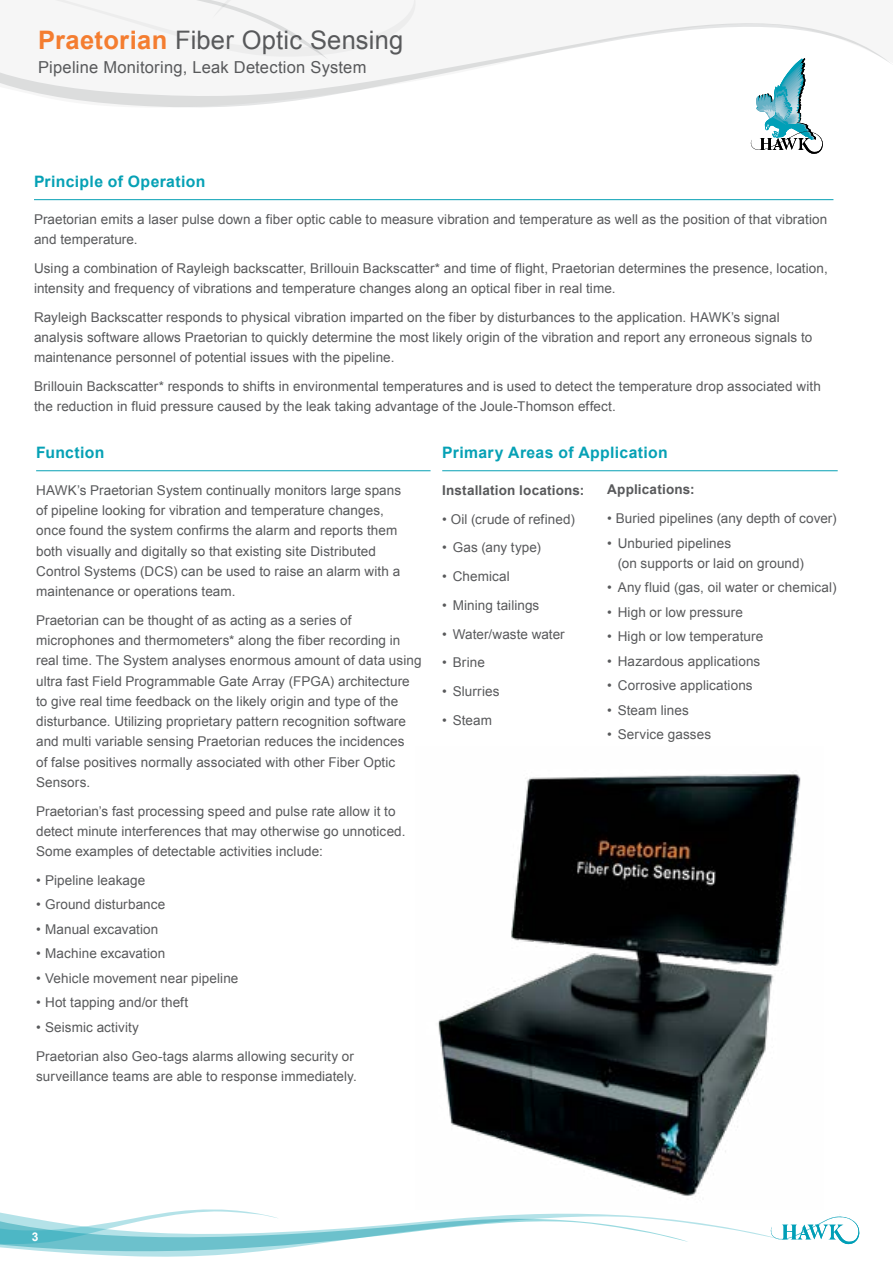
<style>
.page{position:relative;width:893px;height:1263px;background:#fff}
.page>*{position:absolute;margin:0;border:0;box-sizing:border-box;transform-origin:0 0}
.t1{font:25.5px "Arial";letter-spacing:.01em;color:#58595b}
.t2{font:16.5px "Arial";letter-spacing:.015em;color:#58595b}
.t3{font:700 15.75px "Arial";letter-spacing:.02em;color:#06a1b5}
.t4{font:13.5px/20.2px "Arial";letter-spacing:.005em;color:#58595b}
.t5{font:700 13.5px "Arial";letter-spacing:.015em;color:#58595b}
.t6{font:700 12px "Arial";color:#fff}
.s1{font-weight:700;color:#f47d30}
</style>
<div class="page">
<svg style="left:20px;top:1213px;width:668px;height:44px"></svg>
<svg style="left:0;top:1209px;width:279px;height:40px"></svg>
<svg style="left:0;top:23px;width:890px;height:85px"></svg>
<svg style="left:0;top:0;width:433px;height:62px"></svg>
<svg style="left:771px;top:1216px;width:88px;height:28px"></svg>
<svg style="left:751px;top:58px;width:72px;height:96px"></svg>
<hr style="left:34px;top:199px;width:799px;height:1px;background:#06a1b5">
<hr style="left:36px;top:470px;width:395px;height:1px;background:#06a1b5">
<hr style="left:442px;top:470px;width:396px;height:1px;background:#06a1b5">
<img style="left:438px;top:772px;width:363px;height:424px">
<h1 class="t1" style="left:38px;top:24px;width:367px"><span class="s1">Praetorian</span> Fiber Optic Sensing</h1>
<p class="t2" style="left:38px;top:56px;width:330px">Pipeline Monitoring, Leak Detection System</p>
<p class="t3" style="left:34px;top:170px;width:173px">Principle of Operation</p>
<p class="t4" style="left:34px;top:209px;width:795px">Praetorian emits a laser pulse down a fiber optic cable to measure vibration and temperature as well as the position of that vibration and temperature.</p>
<p class="t4" style="left:34px;top:258px;width:795px">Using a combination of Rayleigh backscatter, Brillouin Backscatter* and time of flight, Praetorian determines the presence, location, intensity and frequency of vibrations and temperature changes along an optical fiber in real time.</p>
<p class="t4" style="left:34px;top:307px;width:780px">Rayleigh Backscatter responds to physical vibration imparted on the fiber by disturbances to the application. HAWK’s signal analysis software allows Praetorian to quickly determine the most likely origin of the vibration and report any erroneous signals to maintenance personnel of potential issues with the pipeline.</p>
<p class="t4" style="left:34px;top:376px;width:788px">Brillouin Backscatter* responds to shifts in environmental temperatures and is used to detect the temperature drop associated with the reduction in fluid pressure caused by the leak taking advantage of the Joule-Thomson effect.</p>
<p class="t3" style="left:36px;top:442px;width:70px">Function</p>
<p class="t4" style="left:36px;top:480px;width:367px">HAWK’s Praetorian System continually monitors large spans of pipeline looking for vibration and temperature changes, once found the system confirms the alarm and reports them both visually and digitally so that existing site Distributed Control Systems (DCS) can be used to raise an alarm with a maintenance or operations team.</p>
<p class="t4" style="left:36px;top:610px;width:387px">Praetorian can be thought of as acting as a series of microphones and thermometers* along the fiber recording in real time. The System analyses enormous amount of data using ultra fast Field Programmable Gate Array (FPGA) architecture to give real time feedback on the likely origin and type of the disturbance. Utilizing proprietary pattern recognition software and multi variable sensing Praetorian reduces the incidences<br>of false positives normally associated with other Fiber Optic Sensors.</p>
<p class="t4" style="left:36px;top:801px;width:371px">Praetorian’s fast processing speed and pulse rate allow it to detect minute interferences that may otherwise go unnoticed.<br>Some examples of detectable activities include:</p>
<p class="t4" style="left:36px;top:870px;width:111px">• Pipeline leakage</p>
<p class="t4" style="left:36px;top:895px;width:131px">• Ground disturbance</p>
<p class="t4" style="left:36px;top:919px;width:124px">• Manual excavation</p>
<p class="t4" style="left:36px;top:944px;width:131px">• Machine excavation</p>
<p class="t4" style="left:36px;top:968px;width:204px">• Vehicle movement near pipeline</p>
<p class="t4" style="left:36px;top:993px;width:153px">• Hot tapping and/or theft</p>
<p class="t4" style="left:36px;top:1013px;width:319px;line-height:28.8px">• Seismic activity<br>Praetorian also Geo-tags alarms allowing security or</p>
<p class="t4" style="left:36px;top:1066px;width:322px">surveillance teams are able to response immediately.</p>
<p class="t3" style="left:442px;top:442px;width:227px">Primary Areas of Application</p>
<p class="t5" style="left:442px;top:481px;width:144px">Installation locations:</p>
<p class="t4" style="left:442px;top:509px;width:134px">• Oil (crude of refined)</p>
<p class="t4" style="left:442px;top:538px;width:100px">• Gas (any type)</p>
<p class="t4" style="left:442px;top:566px;width:69px">• Chemical</p>
<p class="t4" style="left:442px;top:595px;width:99px">• Mining tailings</p>
<p class="t4" style="left:442px;top:624px;width:124px">• Water/waste water</p>
<p class="t4" style="left:442px;top:653px;width:44px">• Brine</p>
<p class="t4" style="left:442px;top:681px;width:59px">• Slurries</p>
<p class="t4" style="left:442px;top:710px;width:51px">• Steam</p>
<p class="t5" style="left:607px;top:480px;width:89px">Applications:</p>
<p class="t4" style="left:607px;top:508px;width:231px">• Buried pipelines (any depth of cover)</p>
<p class="t4" style="left:618px;top:533px;width:188px;text-indent:-11px">• Unburied pipelines<br>(on supports or laid on ground)</p>
<p class="t4" style="left:607px;top:577px;width:231px">• Any fluid (gas, oil water or chemical)</p>
<p class="t4" style="left:607px;top:602px;width:137px">• High or low pressure</p>
<p class="t4" style="left:607px;top:626px;width:157px">• High or low temperature</p>
<p class="t4" style="left:607px;top:651px;width:155px">• Hazardous applications</p>
<p class="t4" style="left:607px;top:676px;width:147px">• Corrosive applications</p>
<p class="t4" style="left:607px;top:700px;width:83px">• Steam lines</p>
<p class="t4" style="left:607px;top:725px;width:105px">• Service gasses</p>
<p class="t6" style="left:32px;top:1229px;width:8px">3</p>
</div>
